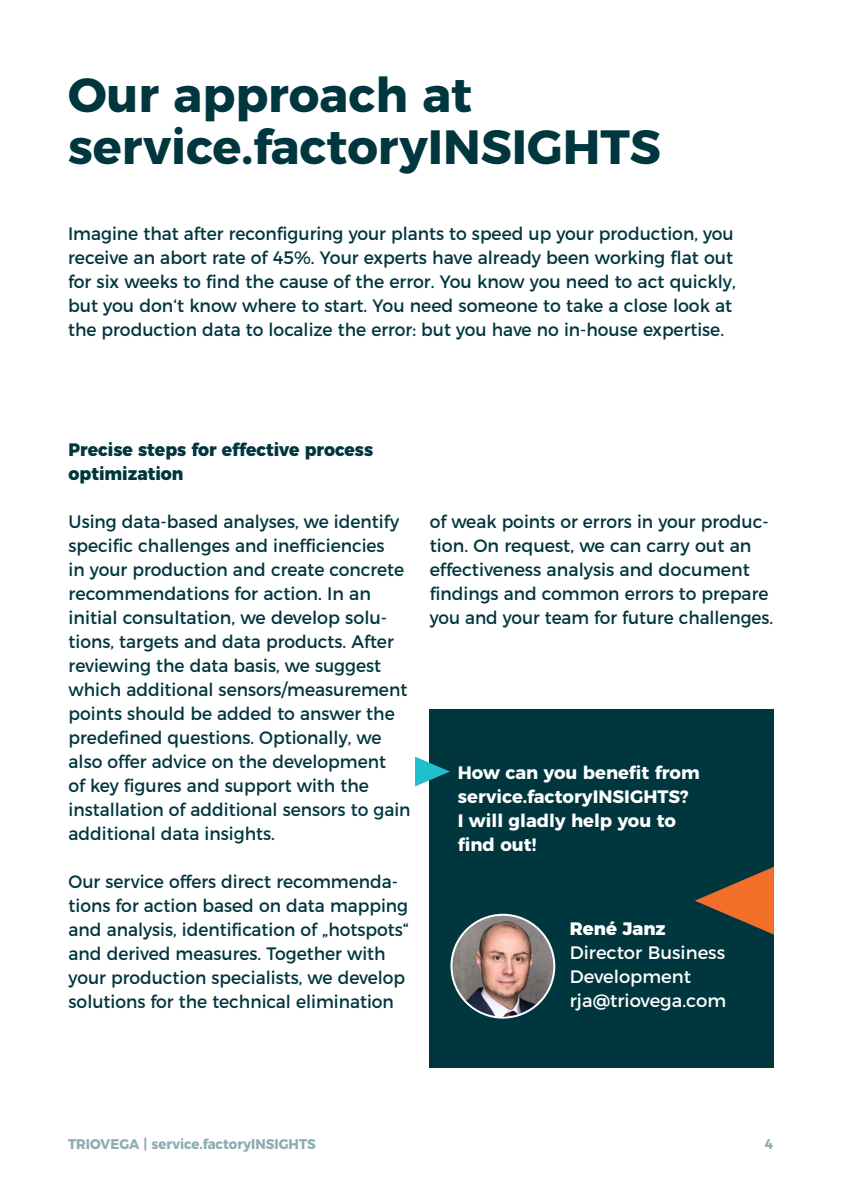
<style>
.page{position:relative;width:842px;height:1191px;background:#fff}
.page>*{position:absolute;margin:0;border:0;box-sizing:border-box;transform-origin:0 0}
.t1{font:700 48px/52px "Montserrat";color:#00363e}
.t2{font:18px/24px "Montserrat";color:#00363e;scale:.95 1}
.t3{font:700 18px/24px "Montserrat";color:#fff}
.t4{font:800 18px/24px "Montserrat";color:#00363e;scale:.95 1}
.t5{font:18px/24px "Montserrat";color:#fff}
.t6{font:800 18px "Montserrat";color:#fff}
.t7{font:700 14px "Montserrat";color:#8cacb2;scale:.95 1}
</style>
<div class="page">
<div style="left:429px;top:709px;width:345px;height:358px;background:#00363e"></div>
<img style="left:451px;top:914px;width:103px;height:103px;border-radius:51px">
<div style="left:450px;top:913px;width:105px;height:105px;border:2px solid #fff;border-radius:50%"></div>
<svg style="left:695px;top:866px;width:79px;height:68px"></svg>
<svg style="left:415px;top:756px;width:35px;height:30px"></svg>
<p class="t1" style="left:68px;top:65px;width:594px">Our approach at service.factoryINSIGHTS</p>
<p class="t2" style="left:68px;top:220px;width:704px">Imagine that after reconfiguring your plants to speed up your production, you receive an abort rate of 45%. Your experts have already been working flat out for six weeks to find the cause of the error. You know you need to act quickly, but you don‘t know where to start. You need someone to take a close look at the production data to localize the error: but you have no in-house expertise.</p>
<p class="t4" style="left:69px;top:436px;width:322px">Precise steps for effective process optimization</p>
<p class="t2" style="left:69px;top:508px;width:362px">Using data-based analyses, we identify specific challenges and inefficiencies<br>in your production and create concrete recommendations for action. In an initial consultation, we develop solu&shy;tions, targets and data products. After reviewing the data basis, we suggest which additional sensors/measurement points should be added to answer the predefined questions. Optionally, we also offer advice on the development<br>of key figures and support with the installation of additional sensors to gain additional data insights.</p>
<p class="t2" style="left:69px;top:868px;width:360px">Our service offers direct recommenda&shy;tions for action based on data mapping and analysis, identification of „hotspots“ and derived measures. Together with your production specialists, we develop solutions for the technical elimination</p>
<p class="t2" style="left:430px;top:508px;width:363px">of weak points or errors in your produc&shy;tion. On request, we can carry out an effectiveness analysis and document findings and common errors to prepare you and your team for future challenges.</p>
<p class="t3" style="left:458px;top:759px;width:243px">How can you benefit from service.factoryINSIGHTS?</p>
<p class="t3" style="left:458px;top:807px;width:220px">I will gladly help you to find out!</p>
<p class="t6" style="left:570px;top:913px;width:97px">René Janz</p>
<p class="t5" style="left:570px;top:939px;width:157px">Director Business<br>Development</p>
<p class="t5" style="left:570px;top:987px;width:158px">rja@triovega.com</p>
<p class="t7" style="left:68px;top:1132px;width:262px">TRIOVEGA | service.factoryINSIGHTS</p>
<p class="t7" style="left:765px;top:1132px;width:10px">4</p>
</div>
